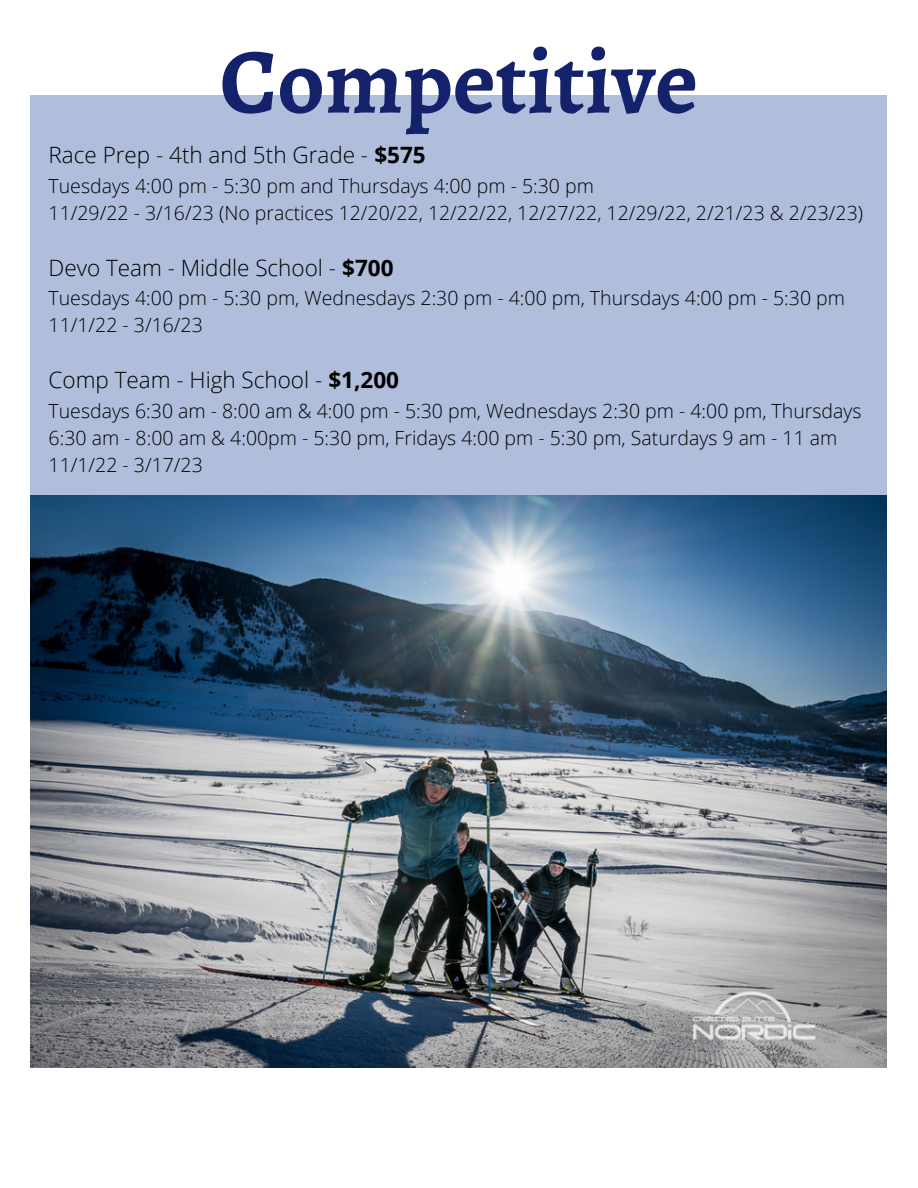
<style>
.page{position:relative;width:918px;height:1188px;background:#fff}
.page>*{position:absolute;margin:0;border:0;box-sizing:border-box;transform-origin:0 0}
.t1{font:700 93px "Alegreya";color:#14226b}
.t2{font:300 22.5px "Open Sans";color:#000}
.t3{font:300 19.5px/27px "Open Sans";color:#000}
.s1{font-weight:700}
</style>
<div class="page">
<div style="left:31px;top:95px;width:856px;height:407px;background:#b0bedc"></div>
<img style="left:31px;top:496px;width:856px;height:571px">
<h1 class="t1" style="left:220px;top:18px;width:480px">Competitive</h1>
<p class="t2" style="left:49px;top:139px;width:379px">Race Prep - 4th and 5th Grade - <span class="s1">$575</span></p>
<p class="t3" style="left:49px;top:171px;width:816px">Tuesdays 4:00 pm - 5:30 pm and Thursdays 4:00 pm - 5:30 pm<br>11/29/22 - 3/16/23 (No practices 12/20/22, 12/22/22, 12/27/22, 12/29/22, 2/21/23 &amp; 2/23/23)</p>
<p class="t2" style="left:49px;top:252px;width:346px">Devo Team - Middle School - <span class="s1">$700</span></p>
<p class="t3" style="left:49px;top:284px;width:798px">Tuesdays 4:00 pm - 5:30 pm, Wednesdays 2:30 pm - 4:00 pm, Thursdays 4:00 pm - 5:30 pm<br>11/1/22 - 3/16/23</p>
<p class="t2" style="left:49px;top:364px;width:352px">Comp Team - High School - <span class="s1">$1,200</span></p>
<p class="t3" style="left:49px;top:396px;width:814px">Tuesdays 6:30 am - 8:00 am &amp; 4:00 pm - 5:30 pm, Wednesdays 2:30 pm - 4:00 pm, Thursdays<br>6:30 am - 8:00 am &amp; 4:00pm - 5:30 pm, Fridays 4:00 pm - 5:30 pm, Saturdays 9 am - 11 am<br>11/1/22 - 3/17/23</p>
</div>
